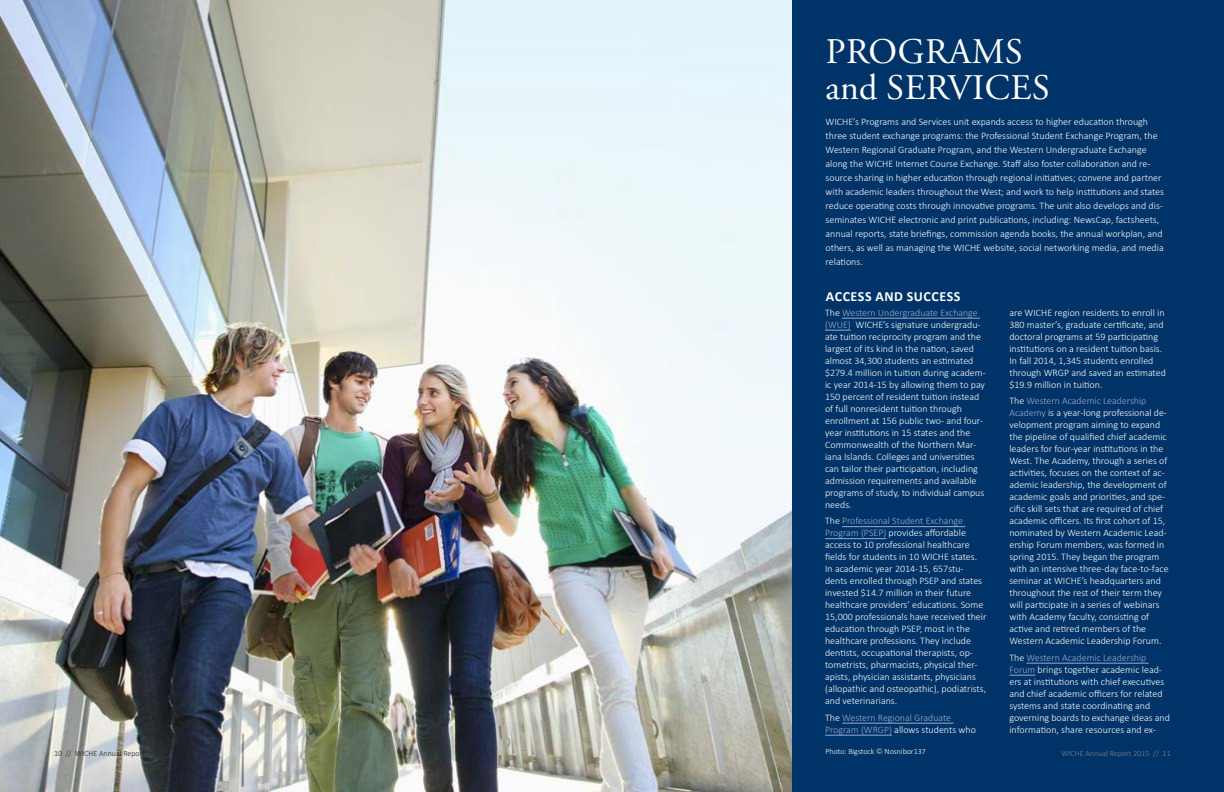
<style>
.page{position:relative;width:1224px;height:792px;background:#fff}
.page>*{position:absolute;margin:0;border:0;box-sizing:border-box;transform-origin:0 0}
.t1{font:36px/36px "Adobe Garamond Pro";letter-spacing:.015em;color:#fff}
.t2{font:700 14px "Calibri";letter-spacing:.04em;color:#fff}
.body_text{font:300 10px/12px "Calibri";color:#fff}
.body_text-2{font:300 10px/12px "Calibri";color:#9aabd0}
.t3{font:300 8px "Calibri";letter-spacing:-.005em;color:#fff}
.t4{font:300 8px "Calibri";color:#231f20}
.t5{font:300 8px "Calibri";color:#808285}
.s1{color:#9aabd0}
.s2{color:#000}
.s3{color:#fff}
.s4{font-family:"Humanist 777 BT Light B";font-weight:400}
</style>
<div class="page">
<img style="left:0;top:0;width:792px;height:792px">
<div style="left:792px;top:0;width:432px;height:792px;background:#003367"></div>
<hr style="left:842px;top:318px;width:138px;height:1px;background:#9aabd0">
<svg style="left:825px;top:330px;width:26px;height:1px"></svg>
<hr style="left:842px;top:526px;width:123px;height:1px;background:#9aabd0">
<hr style="left:825px;top:538px;width:61px;height:1px;background:#9aabd0">
<hr style="left:842px;top:723px;width:111px;height:1px;background:#9aabd0">
<hr style="left:825px;top:735px;width:67px;height:1px;background:#9aabd0">
<hr style="left:1026px;top:663px;width:123px;height:1px;background:#9aabd0">
<svg style="left:1009px;top:675px;width:26px;height:1px"></svg>
<p class="t1" style="left:826px;top:34px;width:226px">PROGRAMS and SERVICES</p>
<p class="body_text" style="left:826px;top:115px;width:340px;line-height:14px">WICHE’s Programs and Services unit expands access to higher education through three student exchange programs: the Professional Student Exchange Program, the Western Regional Graduate Program, and the Western Undergraduate Exchange along the WICHE Internet Course Exchange. Staff also foster collaboration and re&shy;source sharing in higher education through regional initiatives; convene and partner with academic leaders throughout the West; and work to help institutions and states reduce operating costs through innovative programs. The unit also develops and dis&shy;seminates WICHE electronic and print publications, including: NewsCap, factsheets, annual reports, state briefings, commission agenda books, the annual workplan, and others, as well as managing the WICHE website, social networking media, and media relations.</p>
<p class="t2" style="left:826px;top:287px;width:136px">ACCESS AND SUCCESS</p>
<p class="body_text" style="left:825px;top:306px;width:162px">The <span class="s1">Western Undergraduate Exchange (WUE)</span><span class="s2">,</span> WICHE’s signature undergradu&shy;ate tuition reciprocity program and the largest of its kind in the nation, saved almost 34,300 students an estimated $279.4 million in tuition during academ&shy;ic year 2014-15 by allowing them to pay 150 percent of resident tuition instead of full nonresident tuition through enrollment at 156 public two- and four&shy;year institutions in 15 states and the Commonwealth of the Northern Mar&shy;iana Islands. Colleges and universities can tailor their participation, including admission requirements and available programs of study, to individual campus needs.</p>
<p class="body_text" style="left:825px;top:515px;width:163px">The <span class="s1">Professional Student Exchange Program (PSEP)</span> provides affordable access to 10 professional healthcare fields for students in 10 WICHE states.<br>In academic year 2014-15, 657stu&shy;dents enrolled through PSEP and states invested $14.7 million in their future healthcare providers’ educations. Some 15,000 professionals have received their education through PSEP, most in the healthcare professions. They include dentists, occupational therapists, op&shy;tometrists, pharmacists, physical ther&shy;apists, physician assistants, physicians (allopathic and osteopathic), podiatrists, and veterinarians.</p>
<p class="body_text-2" style="left:825px;top:711px;width:152px"><span class="s3">The</span> Western Regional Graduate<br>Program (WRGP) <span class="s3">allows students who</span></p>
<p class="body_text" style="left:1009px;top:306px;width:158px">are WICHE region residents to enroll in 380 master’s, graduate certificate, and doctoral programs at 59 participating institutions on a resident tuition basis.<br>In fall 2014, 1,345 students enrolled through WRGP and saved an estimated $19.9 million in tuition.</p>
<p class="body_text" style="left:1009px;top:395px;width:161px">The <span class="s1">Western Academic Leadership Academy</span> is a year-long professional de&shy;velopment program aiming to expand the pipeline of qualified chief academic leaders for four-year institutions in the West. The Academy, through a series of activities, focuses on the context of ac&shy;ademic leadership, the development of academic goals and priorities, and spe&shy;cific skill sets that are required of chief academic officers. Its first cohort of 15, nominated by Western Academic Lead&shy;ership Forum members, was formed in spring 2015. They began the program with an intensive three-day face-to-face seminar at WICHE’s headquarters and throughout the rest of their term they will participate in a series of webinars with Academy faculty, consisting of active and retired members of the Western Academic Leadership Forum.</p>
<p class="body_text" style="left:1009px;top:651px;width:162px">The <span class="s1">Western Academic Leadership Forum</span> brings together academic lead&shy;ers at institutions with chief executives and chief academic officers for related systems and state coordinating and governing boards to exchange ideas and information, share resources and ex-</p>
<p class="t3" style="left:826px;top:747px;width:102px">Photo: Bigstock <span class="s4">©</span> Nosnibor137</p>
<p class="t4" style="left:54px;top:749px;width:111px">10 // WICHE Annual Report 2015</p>
<p class="t5" style="left:1062px;top:749px;width:111px">WICHE Annual Report 2015 // 11</p>
</div>
